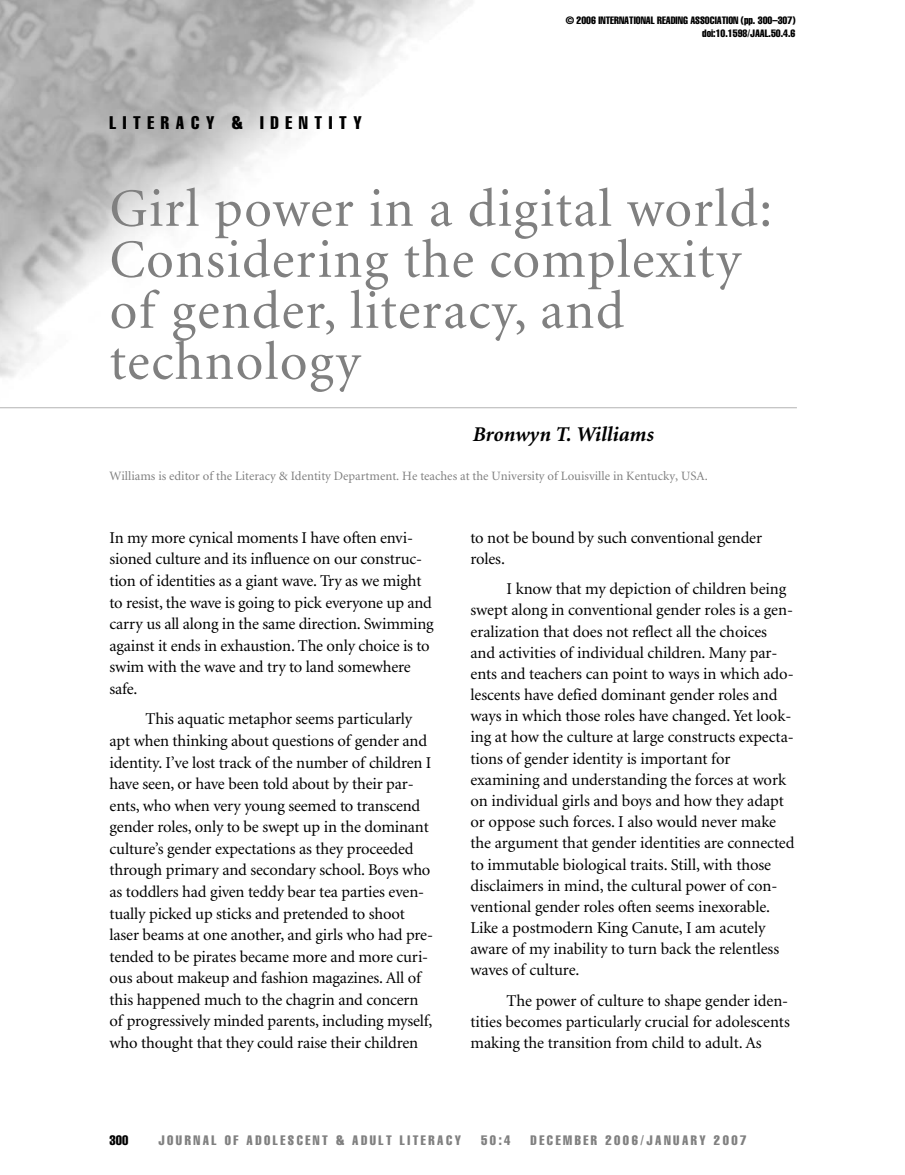
<style>
.page{position:relative;width:905px;height:1175px;background:#fff}
.page>*{position:absolute;margin:0;border:0;box-sizing:border-box;transform-origin:0 0}
.t1{font:54px/51px "Minion";letter-spacing:.025em;color:#808080}
.t2{font:italic 700 21px "Minion";color:#000}
.t3{font:extra-condensed 18px "Helvetica";letter-spacing:.37em;color:#000}
.t4{font:16.5px/21.6px "Minion";letter-spacing:-.01em;color:#000}
.t5{font:extra-condensed 13.5px "Helvetica";letter-spacing:.185em;color:#808080}
.t6{font:extra-condensed 13.5px "Helvetica";color:#000}
.t7{font:12.75px "Minion";color:#808080}
.t8{font:extra-condensed 10.5px/12.6px "Helvetica";color:#000;text-align:right}
</style>
<div class="page">
<hr style="left:0;top:407px;width:796px;height:1px;background:#b3b3b3">
<p class="t3" style="left:110px;top:116px;width:254px">LITERACY &amp; IDENTITY</p>
<p class="t8" style="left:565px;top:15px;width:231px">© 2006 INTERNATIONAL READING ASSOCIATION (pp. 300–307) doi:10.1598/JAAL.50.4.6</p>
<h1 class="t1" style="left:110px;top:187px;width:664px">Girl power in a digital world:<br>Considering the complexity of gender, literacy, and technology</h1>
<p class="t2" style="left:472px;top:426px;width:183px">Bronwyn T. Williams</p>
<p class="t7" style="left:110px;top:471px;width:599px">Williams is editor of the Literacy &amp; Identity Department. He teaches at the University of Louisville in Kentucky, USA.</p>
<p class="t4" style="left:110px;top:528px;width:326px">In my more cynical moments I have often envi&shy;sioned culture and its influence on our construc&shy;tion of identities as a giant wave. Try as we might to resist, the wave is going to pick everyone up and carry us all along in the same direction. Swimming against it ends in exhaustion. The only choice is to swim with the wave and try to land somewhere safe.</p>
<p class="t4" style="left:110px;top:709px;width:325px;text-indent:36px">This aquatic metaphor seems particularly apt when thinking about questions of gender and identity. I’ve lost track of the number of children I have seen, or have been told about by their par&shy;ents, who when very young seemed to transcend gender roles, only to be swept up in the dominant culture’s gender expectations as they proceeded through primary and secondary school. Boys who as toddlers had given teddy bear tea parties even&shy;tually picked up sticks and pretended to shoot laser beams at one another, and girls who had pre&shy;tended to be pirates became more and more curi&shy;ous about makeup and fashion magazines. All of this happened much to the chagrin and concern of progressively minded parents, including myself, who thought that they could raise their children</p>
<p class="t4" style="left:470px;top:528px;width:293px;line-height:21.1px">to not be bound by such conventional gender roles.</p>
<p class="t4" style="left:470px;top:579px;width:325px;line-height:21.1px;text-indent:36px">I know that my depiction of children being swept along in conventional gender roles is a gen&shy;eralization that does not reflect all the choices and activities of individual children. Many par&shy;ents and teachers can point to ways in which ado&shy;lescents have defied dominant gender roles and ways in which those roles have changed. Yet look&shy;ing at how the culture at large constructs expecta&shy;tions of gender identity is important for examining and understanding the forces at work on individual girls and boys and how they adapt or oppose such forces. I also would never make the argument that gender identities are connected to immutable biological traits. Still, with those disclaimers in mind, the cultural power of con&shy;ventional gender roles often seems inexorable.<br>Like a postmodern King Canute, I am acutely aware of my inability to turn back the relentless waves of culture.</p>
<p class="t4" style="left:470px;top:991px;width:321px;line-height:21.1px;text-align:justify;text-indent:36px">The power of culture to shape gender iden&shy;tities becomes particularly crucial for adolescents making the transition from child to adult. As</p>
<p class="t6" style="left:110px;top:1135px;width:20px">300</p>
<p class="t5" style="left:158px;top:1135px;width:304px">JOURNAL OF ADOLESCENT &amp; ADULT LITERACY</p>
<p class="t5" style="left:481px;top:1135px;width:31px">50:4</p>
<p class="t5" style="left:530px;top:1135px;width:217px">DECEMBER 2006/JANUARY 2007</p>
</div>
